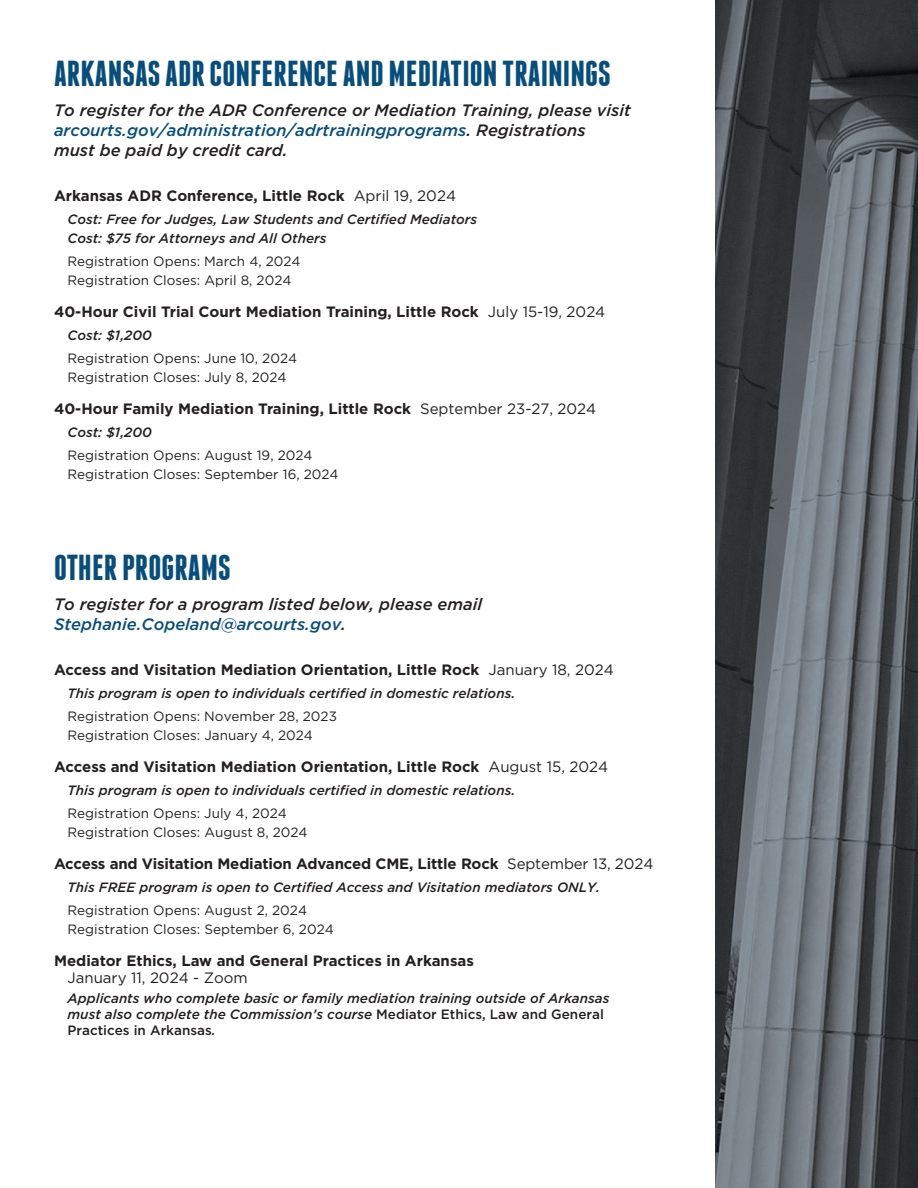
<style>
.page{position:relative;width:918px;height:1188px;background:#fff}
.page>*{position:absolute;margin:0;border:0;box-sizing:border-box;transform-origin:0 0}
.t1{font:700 36px "Franchise";color:#084e7c}
.t2{font:italic 500 16.5px "Gotham";color:#242021}
.t3{font:italic 500 16.5px "Gotham";color:#084e7c}
.t4{font:700 15px "Gotham";color:#242021}
.t5{font:15px "Gotham";color:#242021}
.t6{font:italic 500 13.5px "Gotham";color:#242021}
.t7{font:13.5px "Gotham";color:#242021}
.t8{font:500 13.5px "Gotham";color:#242021}
.s1{color:#242021}
.s2{font-weight:400}
.s3{font-style:normal}
.s4{font-style:italic}
</style>
<div class="page">
<img style="left:716px;top:0;width:202px;height:1188px">
<img style="left:917px;top:0;width:1px;height:108px">
<img style="left:917px;top:583px;width:1px;height:108px">
<p class="t1" style="left:54px;top:56px;width:558px">ARKANSAS ADR CONFERENCE AND MEDIATION TRAININGS</p>
<p class="t2" style="left:54px;top:101px;width:578px">To register for the ADR Conference or Mediation Training, please visit</p>
<p class="t3" style="left:54px;top:121px;width:533px">arcourts.gov/administration/adrtrainingprograms<span class="s1">. Registrations</span></p>
<p class="t2" style="left:54px;top:140px;width:235px">must be paid by credit card.</p>
<p class="t4" style="left:54px;top:187px;width:404px">Arkansas ADR Conference, Little Rock <span class="s2">April 19, 2024</span></p>
<p class="t6" style="left:68px;top:211px;width:411px">Cost: Free for Judges, Law Students and Certified Mediators</p>
<p class="t6" style="left:68px;top:231px;width:261px">Cost: $75 for Attorneys and All Others</p>
<p class="t7" style="left:68px;top:254px;width:235px">Registration Opens: March 4, 2024</p>
<p class="t7" style="left:68px;top:273px;width:225px">Registration Closes: April 8, 2024</p>
<p class="t4" style="left:54px;top:303px;width:553px">40-Hour Civil Trial Court Mediation Training, Little Rock <span class="s2">July 15-19, 2024</span></p>
<p class="t6" style="left:68px;top:327px;width:86px">Cost: $1,200</p>
<p class="t7" style="left:68px;top:351px;width:231px">Registration Opens: June 10, 2024</p>
<p class="t7" style="left:68px;top:370px;width:221px">Registration Closes: July 8, 2024</p>
<p class="t4" style="left:54px;top:400px;width:544px">40-Hour Family Mediation Training, Little Rock <span class="s2">September 23-27, 2024</span></p>
<p class="t6" style="left:68px;top:424px;width:86px">Cost: $1,200</p>
<p class="t7" style="left:68px;top:447px;width:247px">Registration Opens: August 19, 2024</p>
<p class="t7" style="left:68px;top:467px;width:273px">Registration Closes: September 16, 2024</p>
<p class="t1" style="left:54px;top:550px;width:178px">OTHER PROGRAMS</p>
<p class="t2" style="left:54px;top:595px;width:430px">To register for a program listed below, please email</p>
<p class="t3" style="left:54px;top:615px;width:294px">Stephanie.Copeland@arcourts.gov<span class="s1">.</span></p>
<p class="t4" style="left:54px;top:661px;width:561px">Access and Visitation Mediation Orientation, Little Rock <span class="s2">January 18, 2024</span></p>
<p class="t6" style="left:68px;top:686px;width:449px">This program is open to individuals certified in domestic relations.</p>
<p class="t7" style="left:68px;top:709px;width:271px">Registration Opens: November 28, 2023</p>
<p class="t7" style="left:68px;top:728px;width:247px">Registration Closes: January 4, 2024</p>
<p class="t4" style="left:54px;top:758px;width:556px">Access and Visitation Mediation Orientation, Little Rock <span class="s2">August 15, 2024</span></p>
<p class="t6" style="left:68px;top:782px;width:449px">This program is open to individuals certified in domestic relations.</p>
<p class="t7" style="left:68px;top:806px;width:221px">Registration Opens: July 4, 2024</p>
<p class="t7" style="left:68px;top:825px;width:242px">Registration Closes: August 8, 2024</p>
<p class="t4" style="left:54px;top:855px;width:601px">Access and Visitation Mediation Advanced CME, Little Rock <span class="s2">September 13, 2024</span></p>
<p class="t6" style="left:68px;top:879px;width:534px">This FREE program is open to Certified Access and Visitation mediators ONLY.</p>
<p class="t7" style="left:68px;top:902px;width:241px">Registration Opens: August 2, 2024</p>
<p class="t7" style="left:68px;top:922px;width:268px">Registration Closes: September 6, 2024</p>
<p class="t4" style="left:54px;top:952px;width:421px">Mediator Ethics, Law and General Practices in Arkansas</p>
<p class="t5" style="left:68px;top:970px;width:182px">January 11, 2024 - Zoom</p>
<p class="t6" style="left:68px;top:991px;width:543px">Applicants who complete basic or family mediation training outside of Arkansas</p>
<p class="t6" style="left:68px;top:1007px;width:538px">must also complete the Commission’s course <span class="s3">Mediator Ethics, Law and General</span></p>
<p class="t8" style="left:68px;top:1023px;width:150px">Practices in Arkansas<span class="s4">.</span></p>
</div>
